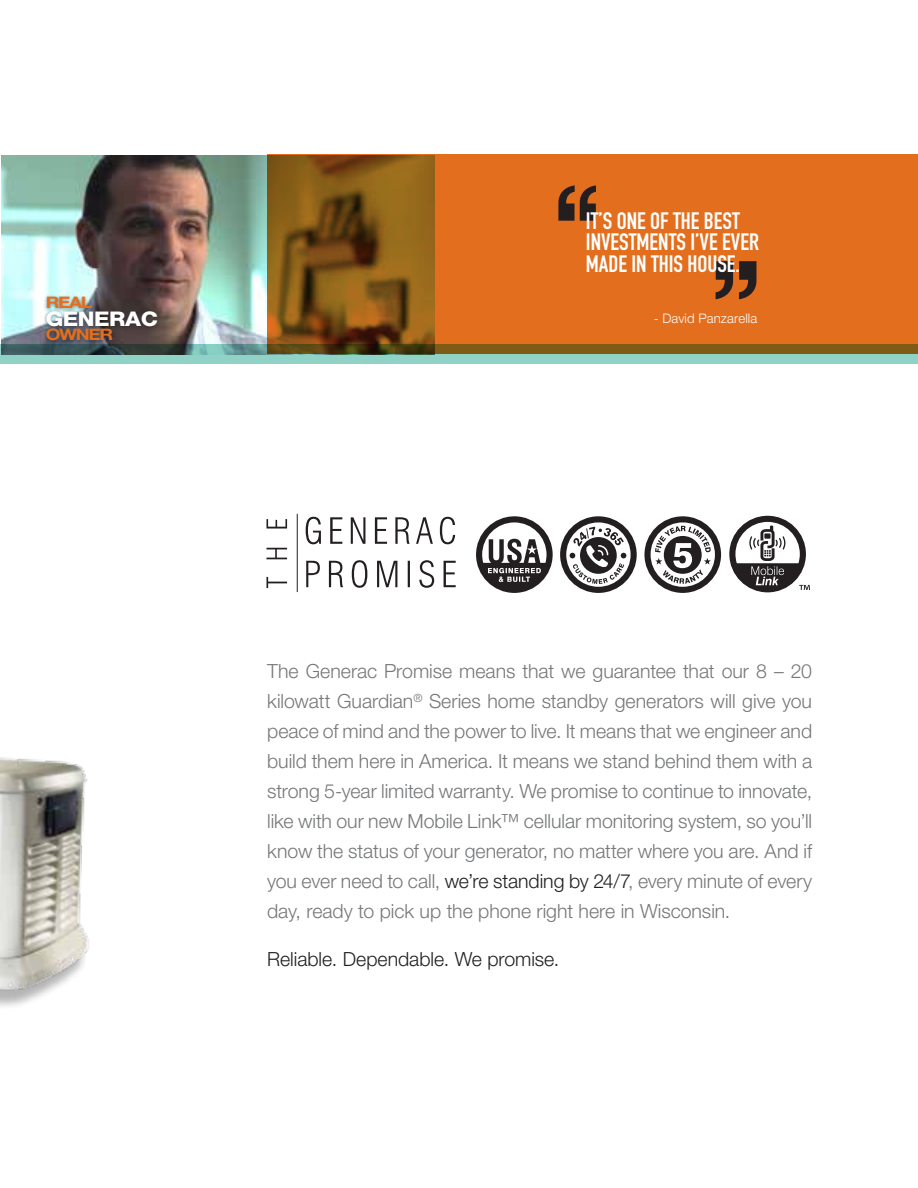
<style>
.page{position:relative;width:918px;height:1188px;background:#fff}
.page>*{position:absolute;margin:0;border:0;box-sizing:border-box;transform-origin:0 0}
.t1{font:23.4px/21.8px "DIN Engschrift Std";color:#fff}
.t2{font:800 20.25px "Helvetica Neue LT Std";letter-spacing:-.02em;color:#fff;scale:1.12 1}
.t3{font:300 19.5px/30px "Helvetica Neue LT Std";color:#757779;text-align:justify}
.t4{font:300 19.5px "Helvetica Neue LT Std";color:#231f20}
.t5{font:700 15.9px "Helvetica Neue LT Std";letter-spacing:-.07em;color:#e36f1e;scale:1.2 1}
.t6{font:300 13.2px "Helvetica Neue LT Std";letter-spacing:.01em;color:#fff}
.s1{color:#231f20}
</style>
<div class="page">
<img style="left:2px;top:155px;width:265px;height:190px">
<svg style="left:267px;top:154px;width:651px;height:191px;fill:#e36f1e"></svg>
<svg style="left:716px;top:261px;width:40px;height:38px"></svg>
<svg style="left:558px;top:185px;width:38px;height:36px"></svg>
<div style="left:43px;top:293px;width:117px;height:51px;background:#231f20;opacity:.5"></div>
<svg style="left:0;top:345px;width:918px;height:19px;fill:#90d2c5"></svg>
<svg style="left:306px;top:560px;width:150px;height:28px"></svg>
<svg style="left:306px;top:517px;width:149px;height:27px"></svg>
<svg style="left:266px;top:519px;width:21px;height:69px"></svg>
<hr style="left:297px;top:514px;width:1px;height:78px;background:#231f20">
<svg style="left:560px;top:516px;width:77px;height:77px"></svg>
<svg style="left:476px;top:516px;width:77px;height:77px"></svg>
<svg style="left:644px;top:516px;width:77px;height:77px"></svg>
<svg style="left:729px;top:516px;width:81px;height:76px"></svg>
<div style="left:0;top:757px;width:87px;height:253px;background:#231f20;opacity:.33"></div>
<img style="left:0;top:757px;width:89px;height:241px">
<p class="t5" style="left:46px;top:293px;width:40px">REAL</p>
<p class="t2" style="left:46px;top:306px;width:102px">GENERAC</p>
<p class="t5" style="left:46px;top:325px;width:58px">OWNER</p>
<p class="t1" style="left:586px;top:210px;width:175px">IT’S ONE OF THE BEST<br>INVESTMENTS I’VE EVER<br>MADE IN THIS HOUSE.</p>
<p class="t6" style="left:654px;top:310px;width:105px">- David Panzarella</p>
<p class="t3" style="left:267px;top:656px;width:547px">The Generac Promise means that we guarantee that our 8 – 20 kilowatt Guardian<sup>®</sup> Series home standby generators will give you peace of mind and the power to live. It means that we engineer and build them here in America. It means we stand behind them with a strong 5-year limited warranty. We promise to continue to innovate, like with our new Mobile Link™ cellular monitoring system, so you’ll know the status of your generator, no matter where you are. And if you ever need to call, <span class="s1">we’re standing by 24/7</span>, every minute of every day, ready to pick up the phone right here in Wisconsin.</p>
<p class="t4" style="left:267px;top:947px;width:294px">Reliable. Dependable. We promise.</p>
</div>
